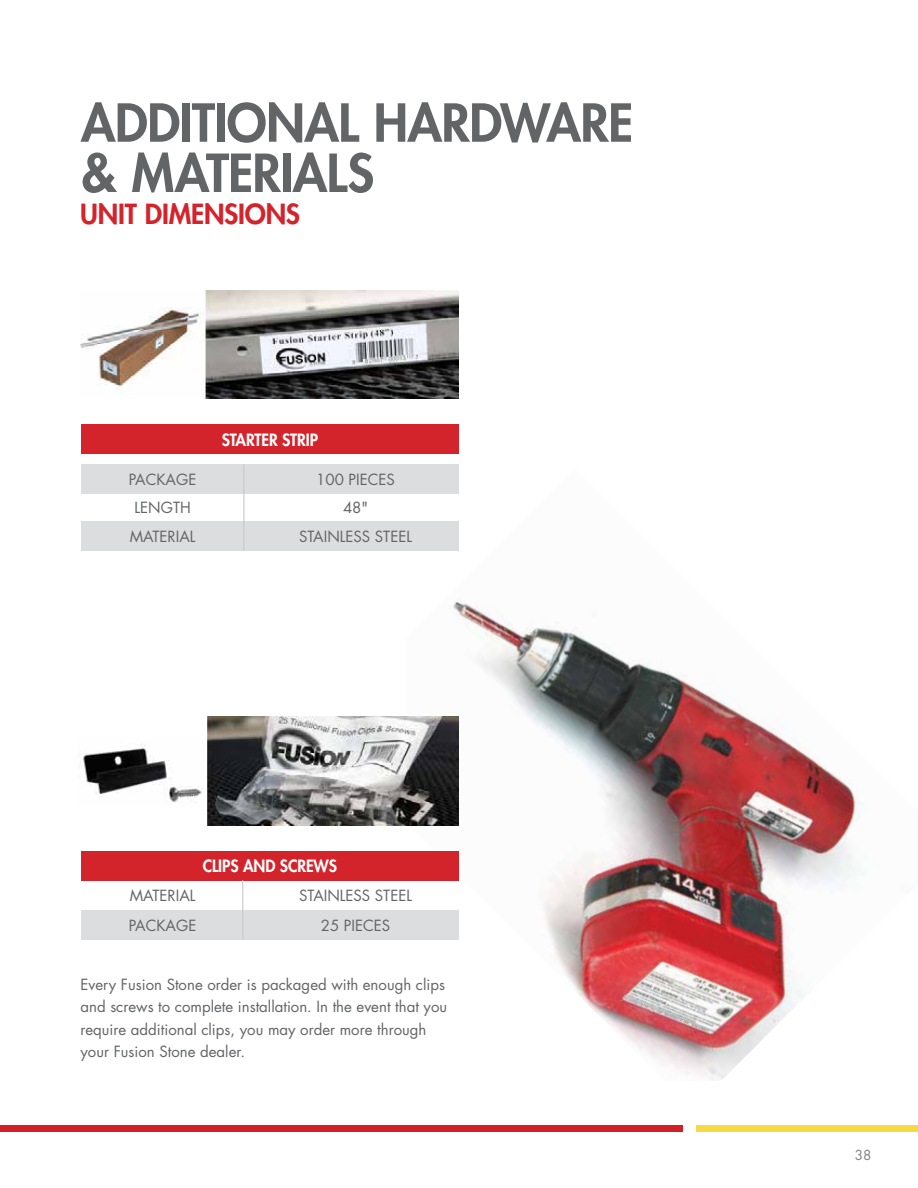
<style>
.page{position:relative;width:918px;height:1188px;background:#fff}
.page>*{position:absolute;margin:0;border:0;box-sizing:border-box;transform-origin:0 0}
.t1{font:800 51px/50.2px "Futura";letter-spacing:-.01em;color:#636466}
.t2{font:800 27px "Futura";letter-spacing:-.005em;color:#d3242b}
.t3{font:800 16.5px "Futura";letter-spacing:-.005em;color:#fff;scale:.95 1}
.t4{font:15px/22.5px "Futura";color:#636466;text-align:center}
.t5{font:13.5px "Futura";color:#808285}
.s1{font-family:"Futura Std";font-weight:500}
</style>
<div class="page">
<div style="left:0;top:1125px;width:683px;height:7px;background:#d12126"></div>
<div style="left:696px;top:1125px;width:222px;height:7px;background:#f5d945"></div>
<img style="left:406px;top:600px;width:458px;height:480px">
<img style="left:81px;top:290px;width:378px;height:109px">
<div style="left:81px;top:425px;width:378px;height:29px;background:#d3242b"></div>
<div style="left:81px;top:464px;width:378px;height:30px;background:#dcddde"></div>
<div style="left:81px;top:521px;width:378px;height:30px;background:#dcddde"></div>
<img style="left:207px;top:717px;width:252px;height:108px">
<div style="left:81px;top:851px;width:378px;height:29px;background:#d3242b"></div>
<div style="left:81px;top:910px;width:378px;height:30px;background:#dcddde"></div>
<hr style="left:243px;top:464px;width:1px;height:87px;background:#c7c8ca">
<hr style="left:242px;top:880px;width:1px;height:60px;background:#c7c8ca">
<img style="left:78px;top:744px;width:124px;height:59px">
<h1 class="t1" style="left:81px;top:98px;width:554px">ADDITIONAL HARDWARE &amp; MATERIALS</h1>
<h2 class="t2" style="left:80px;top:197px;width:222px">UNIT DIMENSIONS</h2>
<p class="t4" style="left:129px;top:465px;width:69px;line-height:28.5px">PACKAGE<br>LENGTH<br>MATERIAL</p>
<p class="t3" style="left:222px;top:430px;width:103px">STARTER STRIP</p>
<p class="t4" style="left:299px;top:465px;width:114px;line-height:28.3px">100 PIECES<br>48<span class="s1">"<br></span>STAINLESS STEEL</p>
<p class="t3" style="left:203px;top:856px;width:143px">CLIPS AND SCREWS</p>
<p class="t4" style="left:299px;top:881px;width:114px;line-height:29.7px">STAINLESS STEEL<br>25 PIECES</p>
<p class="t4" style="left:129px;top:881px;width:69px;line-height:29.7px;text-align:left">MATERIAL<br>PACKAGE</p>
<p class="t4" style="left:80px;top:973px;width:368px;text-align:left">Every Fusion Stone order is packaged with enough clips and screws to complete installation. In the event that you require additional clips, you may order more through your Fusion Stone dealer.</p>
<p class="t5" style="left:855px;top:1146px;width:18px">38</p>
</div>
